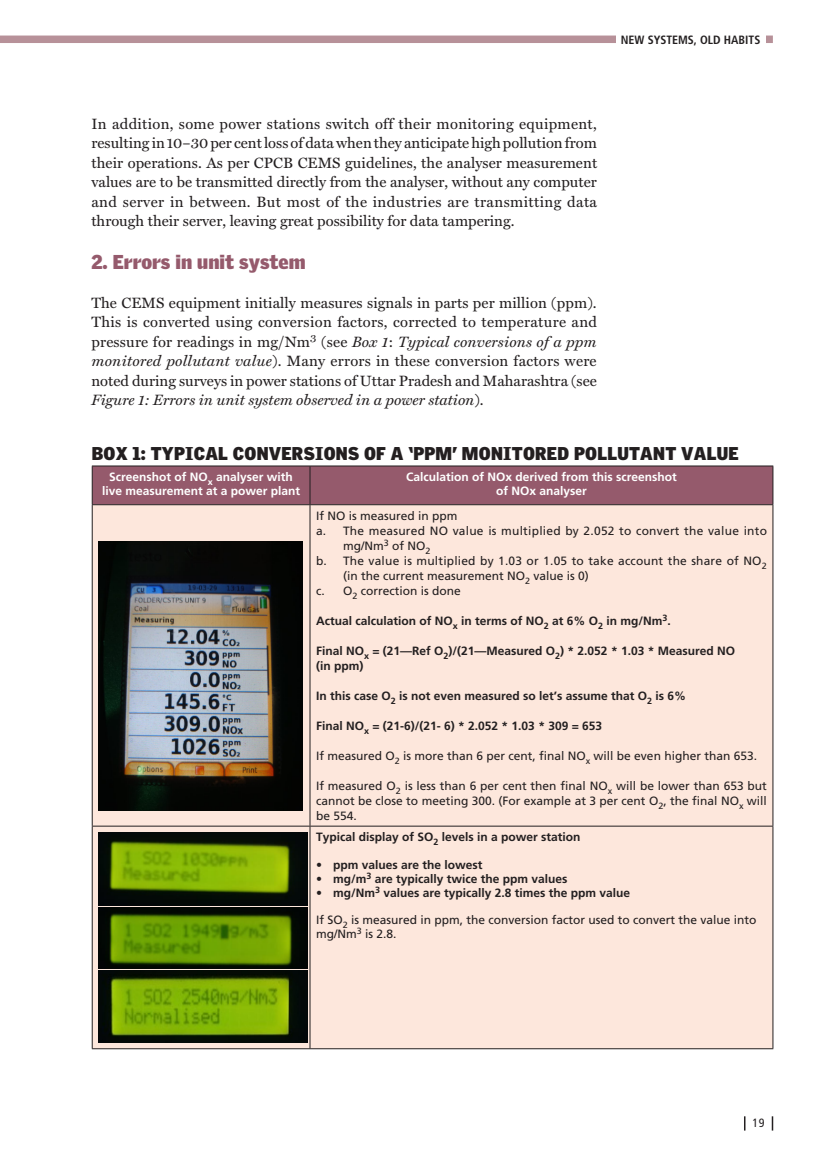
<style>
.page{position:relative;width:835px;height:1161px;background:#fff}
.page>*{position:absolute;margin:0;border:0;box-sizing:border-box;transform-origin:0 0}
._01_CroshedHead_A{font:900 19.5px "Griffith Gothic";color:#955a6c}
.Box_Head{font:900 18px "Griffith Gothic";letter-spacing:.015em;color:#231f20}
.t1{font:15px/19.5px "Miller Text";color:#231f20;text-align:justify}
.List_Paragraph{font:12px/15px "Frutiger";color:#231f20}
.t2{font:700 12px/15px "Frutiger";color:#231f20}
.t3{font:700 12px/13.8px "Frutiger";color:#fff;text-align:center}
.List_Paragraph-2{font:12px/15px "Frutiger";letter-spacing:.02em;color:#231f20}
.t4{font:700 condensed 12px "Frutiger";color:#231f20}
.t5{font:condensed 12px "Frutiger";color:#231f20}
.s1{font-style:italic}
</style>
<div class="page">
<svg style="left:744px;top:1116px;width:1px;height:14px"></svg>
<svg style="left:772px;top:1116px;width:1px;height:14px"></svg>
<div style="left:0;top:36px;width:773px;height:7px;background:#b79199"></div>
<div style="left:616px;top:35px;width:149px;height:13px;background:#fff"></div>
<div style="left:93px;top:467px;width:679px;height:37px;background:#955a6c"></div>
<div style="left:93px;top:505px;width:679px;height:543px;background:#fde7dc"></div>
<hr style="left:92px;top:466px;width:218px;height:1px;background:#231f20">
<hr style="left:92px;top:466px;width:1px;height:38px;background:#231f20">
<hr style="left:310px;top:466px;width:463px;height:1px;background:#231f20">
<hr style="left:310px;top:466px;width:1px;height:38px;background:#231f20">
<hr style="left:772px;top:466px;width:1px;height:38px;background:#231f20">
<hr style="left:92px;top:504px;width:218px;height:1px;background:#231f20">
<hr style="left:92px;top:505px;width:1px;height:321px;background:#231f20">
<hr style="left:310px;top:504px;width:463px;height:1px;background:#231f20">
<hr style="left:310px;top:505px;width:1px;height:321px;background:#231f20">
<hr style="left:772px;top:505px;width:1px;height:321px;background:#231f20">
<hr style="left:92px;top:826px;width:218px;height:1px;background:#231f20">
<hr style="left:92px;top:826px;width:1px;height:222px;background:#231f20">
<hr style="left:310px;top:826px;width:463px;height:1px;background:#231f20">
<hr style="left:310px;top:826px;width:1px;height:222px;background:#231f20">
<hr style="left:772px;top:826px;width:1px;height:222px;background:#231f20">
<hr style="left:92px;top:1048px;width:218px;height:1px;background:#231f20">
<hr style="left:310px;top:1048px;width:463px;height:1px;background:#231f20">
<img style="left:98px;top:541px;width:205px;height:269px">
<img style="left:98px;top:832px;width:209px;height:136px">
<img style="left:98px;top:970px;width:209px;height:73px">
<p class="t4" style="left:621px;top:33px;width:141px">NEW SYSTEMS, OLD HABITS</p>
<p class="t1" style="left:91px;top:114px;width:507px">In addition, some power stations switch off their monitoring equipment, resulting in 10–30 per cent loss of data when they anticipate high pollution from their operations. As per CPCB CEMS guidelines, the analyser measurement values are to be transmitted directly from the analyser, without any computer and server in between. But most of the industries are transmitting data through their server, leaving great possibility for data tampering.</p>
<p class="_01_CroshedHead_A" style="left:91px;top:250px;width:216px">2. Errors in unit system</p>
<p class="t1" style="left:91px;top:293px;width:507px">The CEMS equipment initially measures signals in parts per million (ppm).<br>This is converted using conversion factors, corrected to temperature and pressure for readings in mg/Nm<sup>3</sup> (see <span class="s1">Box 1</span>: <span class="s1">Typical conversions of a ppm monitored pollutant value</span>). Many errors in these conversion factors were noted during surveys in power stations of Uttar Pradesh and Maharashtra (see <span class="s1">Figure 1: Errors in unit system observed in a power station</span>).</p>
<p class="Box_Head" style="left:92px;top:442px;width:648px">BOX 1: TYPICAL CONVERSIONS OF A ‘PPM’ MONITORED POLLUTANT VALUE</p>
<p class="t3" style="left:102px;top:470px;width:200px">Screenshot of NO<sub>x</sub> analyser with live measurement at a power plant</p>
<p class="t3" style="left:406px;top:470px;width:272px">Calculation of NOx derived from this screenshot</p>
<p class="t3" style="left:496px;top:484px;width:92px">of NOx analyser</p>
<p class="List_Paragraph" style="left:316px;top:508px;width:143px">If NO is measured in ppm</p>
<p class="List_Paragraph-2" style="left:343px;top:523px;width:425px;text-indent:-27px">a. The measured NO value is multiplied by 2.052 to convert the value into mg/Nm<sup>3</sup> of NO<sub>2</sub></p>
<p class="List_Paragraph" style="left:343px;top:553px;width:425px;text-indent:-27px">b. The value is multiplied by 1.03 or 1.05 to take account the share of NO<sub>2 </sub>(in the current measurement NO<sub>2</sub> value is 0)</p>
<p class="List_Paragraph" style="left:316px;top:583px;width:146px">c. O<sub>2</sub> correction is done</p>
<p class="t2" style="left:316px;top:613px;width:356px">Actual calculation of NO<sub>x</sub> in terms of NO<sub>2</sub> at 6% O<sub>2</sub> in mg/Nm<sup>3</sup>.</p>
<p class="t2" style="left:316px;top:643px;width:421px">Final NO<sub>x</sub> = (21—Ref O<sub>2</sub>)/(21—Measured O<sub>2</sub>) * 2.052 * 1.03 * Measured NO (in ppm)</p>
<p class="t2" style="left:316px;top:688px;width:372px">In this case O<sub>2</sub> is not even measured so let’s assume that O<sub>2</sub> is 6%</p>
<p class="t2" style="left:316px;top:718px;width:288px">Final NO<sub>x</sub> = (21-6)/(21- 6) * 2.052 * 1.03 * 309 = 653</p>
<p class="List_Paragraph" style="left:316px;top:748px;width:442px">If measured O<sub>2</sub> is more than 6 per cent, final NO<sub>x</sub> will be even higher than 653.</p>
<p class="List_Paragraph" style="left:316px;top:778px;width:452px;text-align:justify">If measured O<sub>2</sub> is less than 6 per cent then final NO<sub>x</sub> will be lower than 653 but cannot be close to meeting 300. (For example at 3 per cent O<sub>2</sub>, the final NO<sub>x</sub> will be 554.</p>
<p class="t2" style="left:316px;top:830px;width:266px">Typical display of SO<sub>2</sub> levels in a power station</p>
<p class="t2" style="left:316px;top:857px;width:168px">• ppm values are the lowest</p>
<p class="t2" style="left:316px;top:871px;width:253px">• mg/m<sup>3</sup> are typically twice the ppm values</p>
<p class="t2" style="left:316px;top:885px;width:316px">• mg/Nm<sup>3</sup> values are typically 2.8 times the ppm value</p>
<p class="List_Paragraph" style="left:316px;top:913px;width:442px;line-height:13.8px">If SO<sub>2</sub> is measured in ppm, the conversion factor used to convert the value into mg/Nm<sup>3</sup> is 2.8.</p>
<p class="t5" style="left:753px;top:1116px;width:14px">19</p>
</div>
